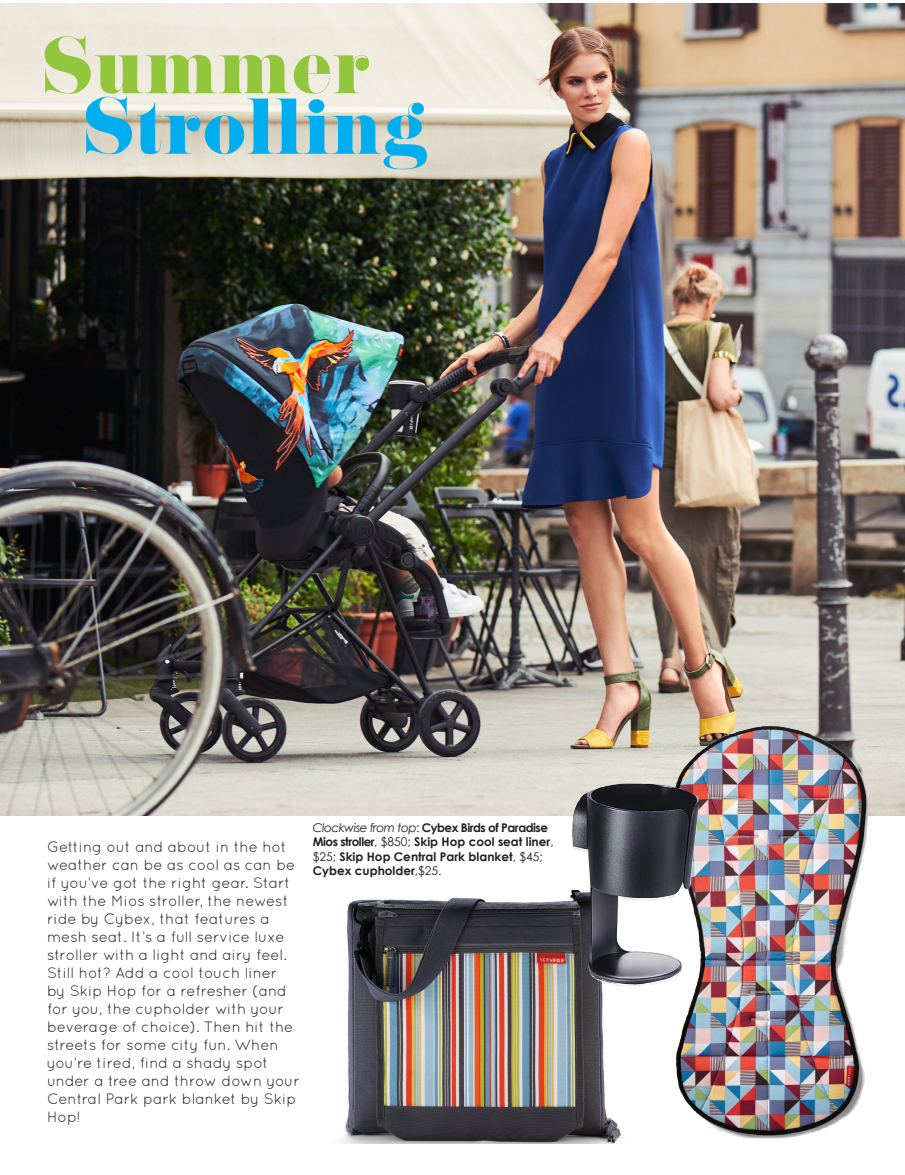
<style>
.page{position:relative;width:905px;height:1175px;background:#fff}
.page>*{position:absolute;margin:0;border:0;box-sizing:border-box;transform-origin:0 0}
.t1{font:72px "Pistilli";color:#00aeef}
.t2{font:72px "Pistilli";color:#92c73d}
.t3{font:15px/18px "Quicksand";color:#231f20}
.t4{font:700 12px/14.4px "Century Gothic";color:#231f20}
.s1{font-weight:400;font-style:italic}
.s2{font-weight:400}
</style>
<div class="page">
<img style="left:0;top:3px;width:904px;height:812px">
<img style="left:673px;top:726px;width:192px;height:412px">
<img style="left:343px;top:897px;width:278px;height:246px">
<img style="left:570px;top:783px;width:129px;height:204px">
<p class="t2" style="left:40px;top:20px;width:332px">Summer</p>
<p class="t1" style="left:82px;top:80px;width:347px">Strolling</p>
<p class="t3" style="left:47px;top:837px;width:254px">Getting out and about in the hot weather can be as cool as can be if you’ve got the right gear. Start with the Mios stroller, the newest ride by Cybex, that features a mesh seat. It’s a full service luxe stroller with a light and airy feel.<br>Still hot? Add a cool touch liner<br>by Skip Hop for a refresher (and for you, the cupholder with your beverage of choice). Then hit the streets for some city fun. When you’re tired, find a shady spot under a tree and throw down your<br>Central Park park blanket by Skip<br>Hop!</p>
<p class="t4" style="left:313px;top:820px;width:242px"><span class="s1">Clockwise from top</span><span class="s2">:</span> Cybex Birds of Paradise Mios stroller<span class="s2">, $850;</span> Skip Hop cool seat liner<span class="s2">, $25;</span> Skip Hop Central Park blanket<span class="s2">, $45; </span>Cybex cupholder<span class="s2">,$25.</span></p>
</div>
